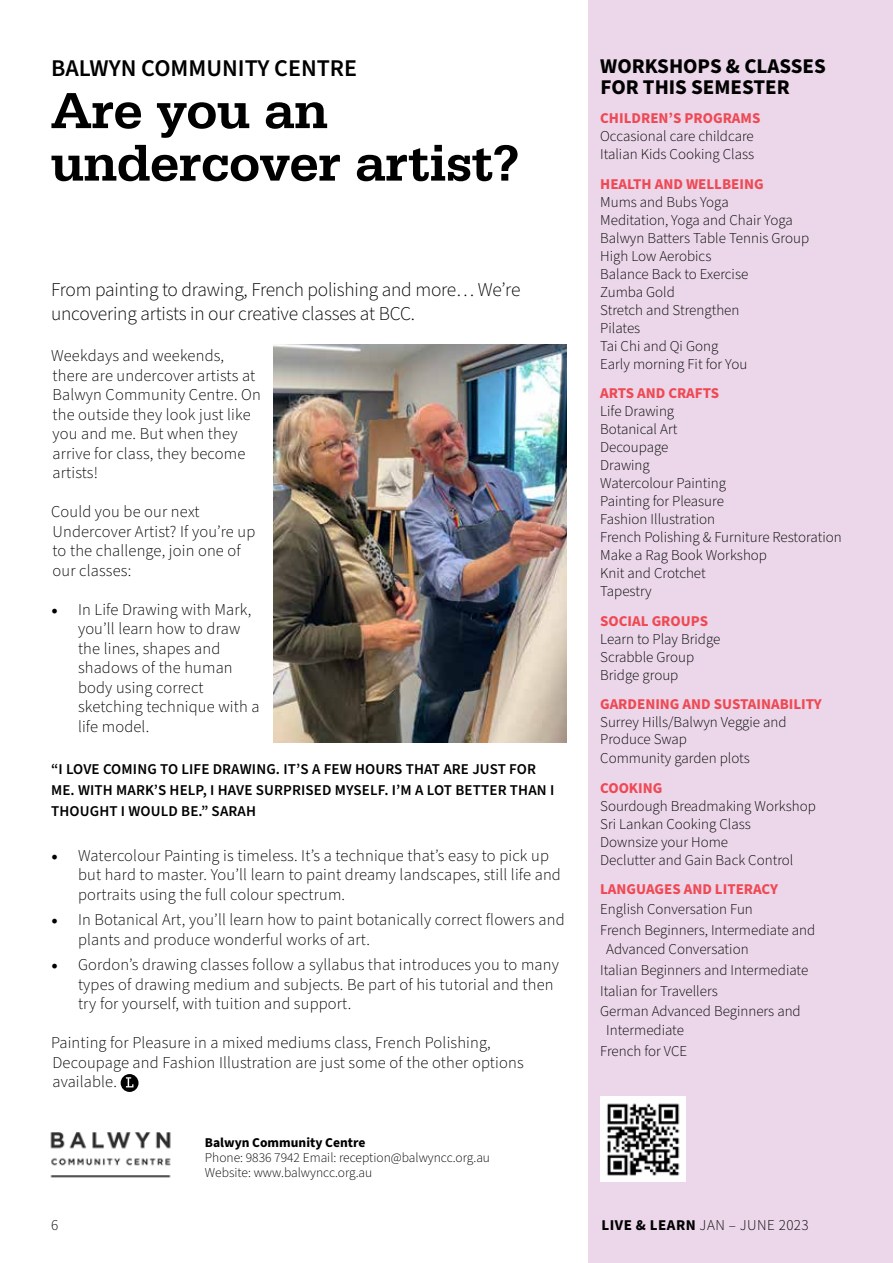
<style>
.page{position:relative;width:893px;height:1263px;background:#fff}
.page>*{position:absolute;margin:0;border:0;box-sizing:border-box;transform-origin:0 0}
.t1{font:500 52.5px/52.5px "Serifa";color:#000}
.t2{font:600 24px "Source Sans Pro";color:#000}
.t3{font:700 21px/21px "Source Sans Pro";color:#000}
.t4{font:300 19.5px/24px "Source Sans Pro";letter-spacing:-.01em;color:#000}
.t5{font:300 16.5px/19.5px "Source Sans Pro";letter-spacing:.01em;color:#000}
.t6{font:300 15px/18px "Source Sans Pro";color:#000}
.t7{font:600 15px/21px "Source Sans Pro";letter-spacing:.01em;color:#000}
.t8{font:700 15px "Source Sans Pro";color:#ef4955}
.t9{font:300 15px "Source Sans Pro";letter-spacing:.03em;color:#000}
.t10{font:300 13.5px/15px "Source Sans Pro";color:#000}
.t11{font:700 13.5px "Source Sans Pro";color:#000}
.s1{font-family:"Minion Pro";font-weight:400;font-size:18px}
.s2{font-weight:700}
</style>
<div class="page">
<div style="left:588px;top:0;width:305px;height:1263px;background:#ebd7e9"></div>
<img style="left:50px;top:1132px;width:121px;height:46px">
<svg style="left:121px;top:1074px;width:18px;height:18px"></svg>
<svg style="left:126px;top:1077px;width:7px;height:10px"></svg>
<img style="left:601px;top:1097px;width:85px;height:85px">
<img style="left:273px;top:344px;width:293px;height:398px">
<h2 class="t2" style="left:51px;top:52px;width:308px">BALWYN COMMUNITY CENTRE</h2>
<h1 class="t1" style="left:51px;top:84px;width:470px">Are you an undercover artist?</h1>
<p class="t4" style="left:51px;top:278px;width:471px">From painting to drawing, French polishing and more… We’re uncovering artists in our creative classes at BCC.</p>
<p class="t5" style="left:51px;top:347px;width:211px">Weekdays and weekends, there are undercover artists at<br>Balwyn Community Centre. On the outside they look just like you and me. But when they arrive for class, they become artists!</p>
<p class="t5" style="left:51px;top:503px;width:206px">Could you be our next<br>Undercover Artist? If you’re up to the challenge, join one of our classes:</p>
<p class="t5" style="left:78px;top:600px;width:183px;text-indent:-27px"><span class="s1">•</span> In Life Drawing with Mark, you’ll learn how to draw the lines, shapes and shadows of the human body using correct sketching technique with a life model.</p>
<p class="t7" style="left:51px;top:759px;width:505px">“I LOVE COMING TO LIFE DRAWING. IT’S A FEW HOURS THAT ARE JUST FOR<br>ME. WITH MARK’S HELP, I HAVE SURPRISED MYSELF. I’M A LOT BETTER THAN I<br>THOUGHT I WOULD BE.” SARAH</p>
<p class="t5" style="left:78px;top:846px;width:484px;text-indent:-27px"><span class="s1">•</span> Watercolour Painting is timeless. It’s a technique that’s easy to pick up but hard to master. You’ll learn to paint dreamy landscapes, still life and portraits using the full colour spectrum.</p>
<p class="t5" style="left:78px;top:911px;width:488px;text-indent:-27px"><span class="s1">•</span> In Botanical Art, you’ll learn how to paint botanically correct flowers and plants and produce wonderful works of art.</p>
<p class="t5" style="left:78px;top:956px;width:482px;text-indent:-27px"><span class="s1">•</span> Gordon’s drawing classes follow a syllabus that introduces you to many types of drawing medium and subjects. Be part of his tutorial and then try for yourself, with tuition and support.</p>
<p class="t5" style="left:51px;top:1034px;width:474px">Painting for Pleasure in a mixed mediums class, French Polishing,<br>Decoupage and Fashion Illustration are just some of the other options available.</p>
<p class="t11" style="left:205px;top:1133px;width:162px">Balwyn Community Centre</p>
<p class="t10" style="left:205px;top:1150px;width:287px">Phone: 9836 7942 Email: reception@balwyncc.org.au<br>Website: www.balwyncc.org.au</p>
<p class="t3" style="left:600px;top:56px;width:227px">WORKSHOPS &amp; CLASSES<br>FOR THIS SEMESTER</p>
<p class="t8" style="left:600px;top:108px;width:162px">CHILDREN’S PROGRAMS</p>
<p class="t6" style="left:600px;top:128px;width:155px">Occasional care childcare<br>Italian Kids Cooking Class</p>
<p class="t8" style="left:600px;top:173px;width:165px">HEALTH AND WELLBEING</p>
<p class="t6" style="left:600px;top:193px;width:211px">Mums and Bubs Yoga<br>Meditation, Yoga and Chair Yoga<br>Balwyn Batters Table Tennis Group<br>High Low Aerobics<br>Balance Back to Exercise<br>Zumba Gold<br>Stretch and Strengthen<br>Pilates<br>Tai Chi and Qi Gong<br>Early morning Fit for You</p>
<p class="t8" style="left:600px;top:383px;width:121px">ARTS AND CRAFTS</p>
<p class="t6" style="left:600px;top:403px;width:243px">Life Drawing<br>Botanical Art<br>Decoupage<br>Drawing<br>Watercolour Painting<br>Painting for Pleasure<br>Fashion Illustration<br>French Polishing &amp; Furniture Restoration<br>Make a Rag Book Workshop<br>Knit and Crotchet<br>Tapestry</p>
<p class="t8" style="left:600px;top:610px;width:109px">SOCIAL GROUPS</p>
<p class="t6" style="left:600px;top:630px;width:122px">Learn to Play Bridge<br>Scrabble Group<br>Bridge group</p>
<p class="t8" style="left:600px;top:694px;width:223px">GARDENING AND SUSTAINABILITY</p>
<p class="t6" style="left:600px;top:714px;width:188px;line-height:16.5px">Surrey Hills/Balwyn Veggie and<br>Produce Swap</p>
<p class="t6" style="left:600px;top:750px;width:151px">Community garden plots</p>
<p class="t8" style="left:600px;top:777px;width:64px">COOKING</p>
<p class="t6" style="left:600px;top:797px;width:217px">Sourdough Breadmaking Workshop<br>Sri Lankan Cooking Class<br>Downsize your Home<br>Declutter and Gain Back Control</p>
<p class="t8" style="left:600px;top:879px;width:179px">LANGUAGES AND LITERACY</p>
<p class="t6" style="left:600px;top:899px;width:217px;line-height:21px">English Conversation Fun<br>French Beginners, Intermediate and</p>
<p class="t6" style="left:600px;top:939px;width:210px;line-height:21px;text-indent:6px">Advanced Conversation<br>Italian Beginners and Intermediate<br>Italian for Travellers</p>
<p class="t6" style="left:606px;top:1001px;width:196px;line-height:19.5px;text-indent:-6px">German Advanced Beginners and<br>Intermediate</p>
<p class="t6" style="left:600px;top:1043px;width:89px">French for VCE</p>
<p class="t6" style="left:51px;top:1216px;width:9px">6</p>
<p class="t9" style="left:602px;top:1215px;width:209px"><span class="s2">LIVE &amp; LEARN</span> JAN – JUNE 2023</p>
</div>
